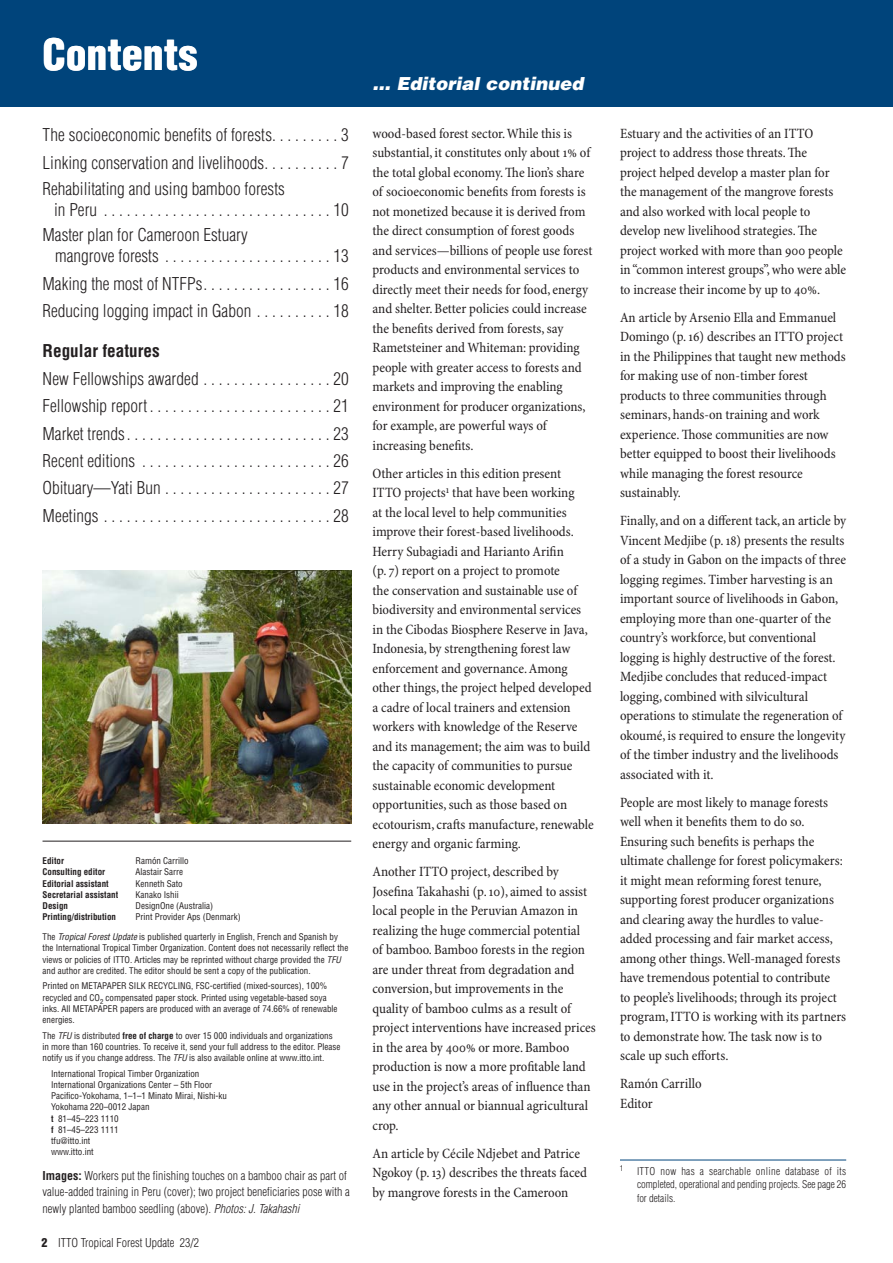
<style>
.page{position:relative;width:893px;height:1263px;background:#fff}
.page>*{position:absolute;margin:0;border:0;box-sizing:border-box;transform-origin:0 0}
.ARTICLE_HEADING{font:900 condensed 42px "Helvetica";letter-spacing:.005em;color:#fff}
.ARTICLE_CONTINUED_TO{font:italic 900 18px "Helvetica";color:#fff}
.t1{font:300 condensed 17.25px/21px "Helvetica";color:#231f20}
.t2{font:700 condensed 17.25px "Helvetica";color:#231f20}
.BODY_TEXT{font:condensed 14.25px/19.5px "Minion Pro";color:#231f20}
.CAPTIONS___NON_BODY{font:300 condensed 12px/16.5px "Helvetica";color:#231f20}
.FOOTNOTES{font:300 condensed 10.5px/13.5px "Helvetica";color:#231f20;text-align:justify}
.t3{font:condensed 9px/11.2px "Helvetica";color:#231f20}
.t4{font:700 condensed 9px "Helvetica";color:#231f20}
.FOOTNOTES-2{font:300 condensed 7.8px "Helvetica";color:#231f20}
.s1{font-style:italic}
.s2{font-weight:700}
.s3{font-weight:900}
</style>
<div class="page">
<div style="left:0;top:0;width:893px;height:106px;background:#00447b"></div>
<img style="left:43px;top:570px;width:308px;height:253px">
<hr style="left:43px;top:841px;width:308px;height:1px;background:#231f20">
<hr style="left:620px;top:1160px;width:226px;height:1px;background:#00447b">
<p class="ARTICLE_HEADING" style="left:43px;top:28px;width:156px">Contents</p>
<p class="t1" style="left:43px;top:124px;width:308px">The socioeconomic benefits of forests . . . . . . . . 3</p>
<p class="t1" style="left:43px;top:152px;width:308px">Linking conservation and livelihoods . . . . . . . . . 7</p>
<p class="t1" style="left:54px;top:178px;width:296px;text-indent:-11px">Rehabilitating and using bamboo forests<br>in Peru ............................. 10</p>
<p class="t1" style="left:55px;top:225px;width:295px;text-indent:-13px">Master plan for Cameroon Estuary<br>mangrove forests ..................... 13</p>
<p class="t1" style="left:43px;top:273px;width:308px">Making the most of NTFPs . . . . . . . . . . . . . . . . 16</p>
<p class="t1" style="left:43px;top:300px;width:308px">Reducing logging impact in Gabon . . . . . . . . . 18</p>
<p class="t2" style="left:43px;top:340px;width:119px">Regular features</p>
<p class="t1" style="left:43px;top:368px;width:308px">New Fellowships awarded . . . . . . . . . . . . . . . . 20</p>
<p class="t1" style="left:43px;top:395px;width:308px">Fellowship report . ...................... 21</p>
<p class="t1" style="left:43px;top:423px;width:308px">Market trends . ......................... 23</p>
<p class="t1" style="left:43px;top:450px;width:308px">Recent editions ........................ 26</p>
<p class="t1" style="left:43px;top:477px;width:308px">Obituary—Yati Bun . .................... 27</p>
<p class="t1" style="left:43px;top:505px;width:308px">Meetings ............................. 28</p>
<p class="t4" style="left:43px;top:855px;width:23px">Editor</p>
<p class="t3" style="left:136px;top:855px;width:55px">Ramón Carrillo</p>
<p class="t4" style="left:43px;top:866px;width:64px">Consulting editor</p>
<p class="t3" style="left:136px;top:866px;width:49px">Alastair Sarre</p>
<p class="t4" style="left:43px;top:878px;width:68px">Editorial assistant</p>
<p class="t3" style="left:136px;top:878px;width:49px">Kenneth Sato</p>
<p class="t4" style="left:43px;top:889px;width:77px">Secretarial assistant</p>
<p class="t3" style="left:136px;top:889px;width:45px">Kanako Ishii</p>
<p class="t4" style="left:43px;top:900px;width:27px">Design</p>
<p class="t3" style="left:136px;top:900px;width:79px">DesignOne (Australia)</p>
<p class="t4" style="left:43px;top:911px;width:75px">Printing/distribution</p>
<p class="t3" style="left:136px;top:911px;width:107px">Print Provider Aps (Denmark)</p>
<p class="t3" style="left:43px;top:931px;width:307px">The <span class="s1">Tropical Forest Update</span> is published quarterly in English, French and Spanish by the International Tropical Timber Organization. Content does not necessarily reflect the views or policies of ITTO. Articles may be reprinted without charge provided the <span class="s1">TFU </span>and author are credited. The editor should be sent a copy of the publication.</p>
<p class="t3" style="left:43px;top:980px;width:297px">Printed on METAPAPER SILK RECYCLING, FSC-certified (mixed-sources), 100% recycled and CO<sub>2</sub> compensated paper stock. Printed using vegetable-based soya inks. All METAPAPER papers are produced with an average of 74.66% of renewable energies.</p>
<p class="t3" style="left:43px;top:1030px;width:300px">The <span class="s1">TFU</span> is distributed <span class="s2">free of charge</span> to over 15 000 individuals and organizations in more than 160 countries. To receive it, send your full address to the editor. Please notify us if you change address. The <span class="s1">TFU</span> is also available online at www.itto.int.</p>
<p class="t3" style="left:51px;top:1068px;width:150px">International Tropical Timber Organization</p>
<p class="t3" style="left:51px;top:1079px;width:163px">International Organizations Center – 5th Floor</p>
<p class="t3" style="left:51px;top:1090px;width:177px">Pacifico-Yokohama, 1–1–1 Minato Mirai, Nishi-ku</p>
<p class="t3" style="left:51px;top:1101px;width:100px">Yokohama 220–0012 Japan</p>
<p class="t3" style="left:51px;top:1113px;width:69px"><span class="s2">t</span> 81–45–223 1110</p>
<p class="t3" style="left:51px;top:1124px;width:69px"><span class="s2">f</span> 81–45–223 1111</p>
<p class="t3" style="left:51px;top:1135px;width:41px">tfu@itto.int</p>
<p class="t3" style="left:51px;top:1146px;width:44px">www.itto.int</p>
<p class="CAPTIONS___NON_BODY" style="left:43px;top:1167px;width:309px"><span class="s2">Images:</span> Workers put the finishing touches on a bamboo chair as part of value-added training in Peru (cover); two project beneficiaries pose with a newly planted bamboo seedling (above). <span class="s1">Photos: J. Takahashi</span></p>
<p class="CAPTIONS___NON_BODY" style="left:41px;top:1234px;width:159px"><span class="s3">2</span> ITTO Tropical Forest Update 23/2</p>
<p class="ARTICLE_CONTINUED_TO" style="left:372px;top:72px;width:212px">… Editorial continued</p>
<p class="BODY_TEXT" style="left:372px;top:124px;width:221px">wood-based forest sector. While this is substantial, it constitutes only about 1% of the total global economy. The lion’s share of socioeconomic benefits from forests is not monetized because it is derived from the direct consumption of forest goods and services—billions of people use forest products and environmental services to directly meet their needs for food, energy and shelter. Better policies could increase the benefits derived from forests, say Rametsteiner and Whiteman: providing people with greater access to forests and markets and improving the enabling environment for producer organizations, for example, are powerful ways of increasing benefits.</p>
<p class="BODY_TEXT" style="left:372px;top:464px;width:223px">Other articles in this edition present ITTO projects<sup>1</sup> that have been working<br>at the local level to help communities improve their forest-based livelihoods.<br>Herry Subagiadi and Harianto Arifin<br>(p. 7) report on a project to promote<br>the conservation and sustainable use of biodiversity and environmental services in the Cibodas Biosphere Reserve in Java, Indonesia, by strengthening forest law enforcement and governance. Among other things, the project helped developed a cadre of local trainers and extension workers with knowledge of the Reserve and its management; the aim was to build the capacity of communities to pursue sustainable economic development opportunities, such as those based on ecotourism, crafts manufacture, renewable energy and organic farming.</p>
<p class="BODY_TEXT" style="left:372px;top:863px;width:225px">Another ITTO project, described by Josefina Takahashi (p. 10), aimed to assist local people in the Peruvian Amazon in realizing the huge commercial potential<br>of bamboo. Bamboo forests in the region are under threat from degradation and conversion, but improvements in the quality of bamboo culms as a result of project interventions have increased prices in the area by 400% or more. Bamboo production is now a more profitable land use in the project’s areas of influence than any other annual or biannual agricultural crop.</p>
<p class="BODY_TEXT" style="left:372px;top:1144px;width:216px">An article by Cécile Ndjebet and Patrice<br>Ngokoy (p. 13) describes the threats faced by mangrove forests in the Cameroon</p>
<p class="BODY_TEXT" style="left:620px;top:124px;width:228px">Estuary and the activities of an ITTO project to address those threats. The project helped develop a master plan for the management of the mangrove forests and also worked with local people to develop new livelihood strategies. The project worked with more than 900 people in “common interest groups”, who were able to increase their income by up to 40%.</p>
<p class="BODY_TEXT" style="left:620px;top:308px;width:227px">An article by Arsenio Ella and Emmanuel Domingo (p. 16) describes an ITTO project in the Philippines that taught new methods for making use of non-timber forest products to three communities through seminars, hands-on training and work experience. Those communities are now better equipped to boost their livelihoods while managing the forest resource sustainably.</p>
<p class="BODY_TEXT" style="left:620px;top:511px;width:228px">Finally, and on a different tack, an article by Vincent Medjibe (p. 18) presents the results of a study in Gabon on the impacts of three logging regimes. Timber harvesting is an important source of livelihoods in Gabon, employing more than one-quarter of the country’s workforce, but conventional logging is highly destructive of the forest.<br>Medjibe concludes that reduced-impact logging, combined with silvicultural operations to stimulate the regeneration of okoumé, is required to ensure the longevity of the timber industry and the livelihoods associated with it.</p>
<p class="BODY_TEXT" style="left:620px;top:793px;width:228px">People are most likely to manage forests well when it benefits them to do so.<br>Ensuring such benefits is perhaps the ultimate challenge for forest policymakers: it might mean reforming forest tenure, supporting forest producer organizations and clearing away the hurdles to value&shy;added processing and fair market access, among other things. Well-managed forests have tremendous potential to contribute<br>to people’s livelihoods; through its project program, ITTO is working with its partners to demonstrate how. The task now is to scale up such efforts.</p>
<p class="BODY_TEXT" style="left:620px;top:1074px;width:83px">Ramón Carrillo<br>Editor</p>
<p class="FOOTNOTES-2" style="left:620px;top:1164px;width:5px">1</p>
<p class="FOOTNOTES" style="left:637px;top:1164px;width:211px">ITTO now has a searchable online database of its completed, operational and pending projects. See page 26 for details.</p>
</div>
